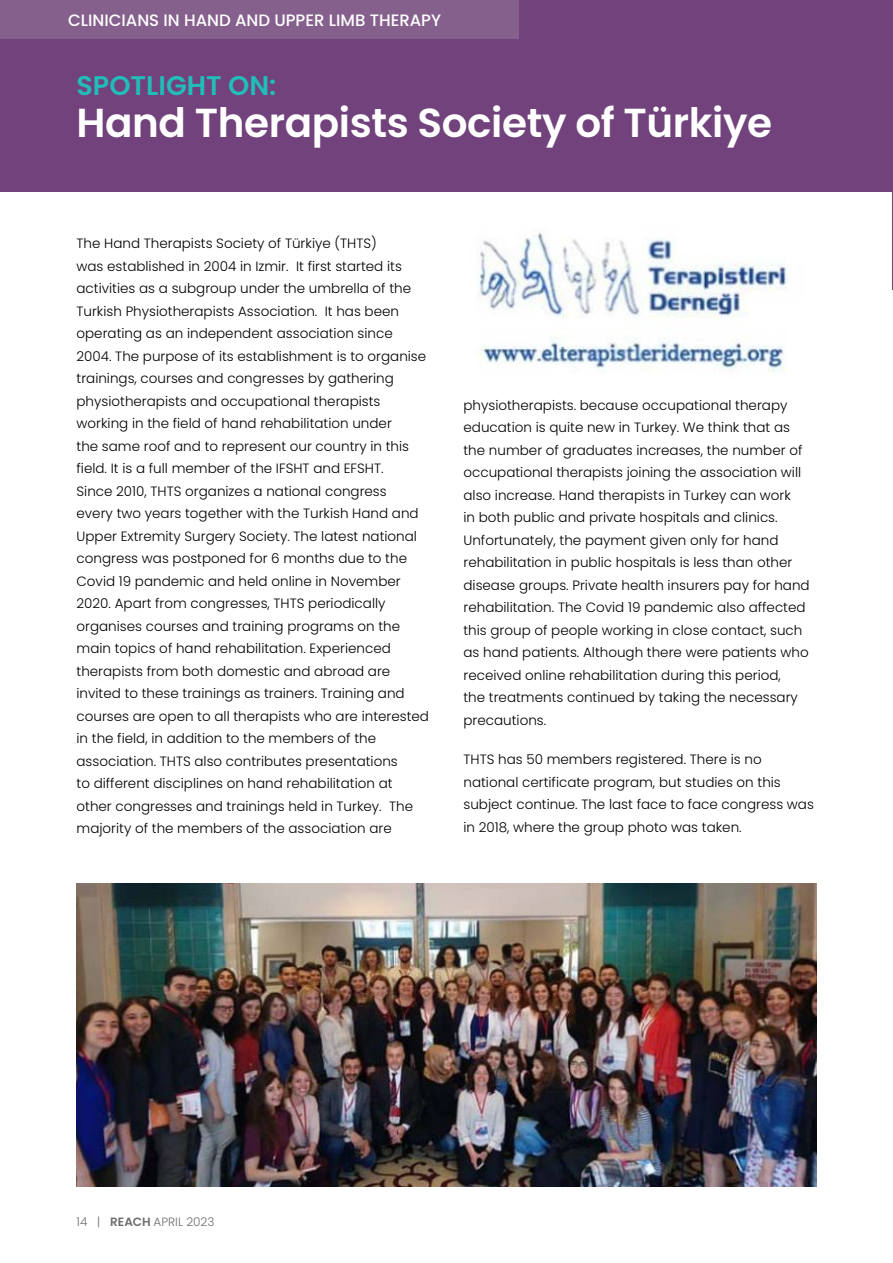
<style>
.page{position:relative;width:893px;height:1263px;background:#fff}
.page>*{position:absolute;margin:0;border:0;box-sizing:border-box;transform-origin:0 0}
.t1{font:600 40.5px "Poppins";letter-spacing:-.01em;color:#fff}
.t2{font:600 27px "Poppins";color:#22bcb9}
.t3{font:500 16.5px "Poppins";color:#fff}
.t4{font:300 13.5px/22.5px "Poppins";color:#000}
.t5{font:300 12px "Poppins";color:#6d6e71}
.s1{font-weight:600}
</style>
<div class="page">
<div style="left:0;top:0;width:893px;height:191px;background:#71427b"></div>
<hr style="left:892px;top:0;width:1px;height:289px;background:#71427b">
<div style="left:0;top:0;width:519px;height:38px;background:#86608d"></div>
<img style="left:77px;top:883px;width:739px;height:303px">
<img style="left:479px;top:233px;width:308px;height:139px">
<p class="t3" style="left:68px;top:10px;width:375px">CLINICIANS IN HAND AND UPPER LIMB THERAPY</p>
<h2 class="t2" style="left:77px;top:69px;width:201px">SPOTLIGHT ON:</h2>
<h1 class="t1" style="left:77px;top:99px;width:697px">Hand Therapists Society of Türkiye</h1>
<p class="t4" style="left:77px;top:232px;width:354px">The Hand Therapists Society of Türkiye (THTS)<br>was established in 2004 in Izmir. It first started its activities as a subgroup under the umbrella of the Turkish Physiotherapists Association. It has been operating as an independent association since 2004. The purpose of its establishment is to organise trainings, courses and congresses by gathering physiotherapists and occupational therapists working in the field of hand rehabilitation under<br>the same roof and to represent our country in this field. It is a full member of the IFSHT and EFSHT.<br>Since 2010, THTS organizes a national congress<br>every two years together with the Turkish Hand and Upper Extremity Surgery Society. The latest national congress was postponed for 6 months due to the Covid 19 pandemic and held online in November 2020. Apart from congresses, THTS periodically organises courses and training programs on the main topics of hand rehabilitation. Experienced therapists from both domestic and abroad are invited to these trainings as trainers. Training and courses are open to all therapists who are interested in the field, in addition to the members of the association. THTS also contributes presentations<br>to different disciplines on hand rehabilitation at other congresses and trainings held in Turkey. The majority of the members of the association are</p>
<p class="t4" style="left:463px;top:394px;width:348px">physiotherapists. because occupational therapy education is quite new in Turkey. We think that as the number of graduates increases, the number of occupational therapists joining the association will also increase. Hand therapists in Turkey can work<br>in both public and private hospitals and clinics.<br>Unfortunately, the payment given only for hand rehabilitation in public hospitals is less than other disease groups. Private health insurers pay for hand rehabilitation. The Covid 19 pandemic also affected this group of people working in close contact, such as hand patients. Although there were patients who received online rehabilitation during this period,<br>the treatments continued by taking the necessary precautions.</p>
<p class="t4" style="left:463px;top:748px;width:352px">THTS has 50 members registered. There is no national certificate program, but studies on this subject continue. The last face to face congress was in 2018, where the group photo was taken.</p>
<p class="t5" style="left:77px;top:1215px;width:139px">14 | <span class="s1">REACH</span> APRIL 2023</p>
</div>
